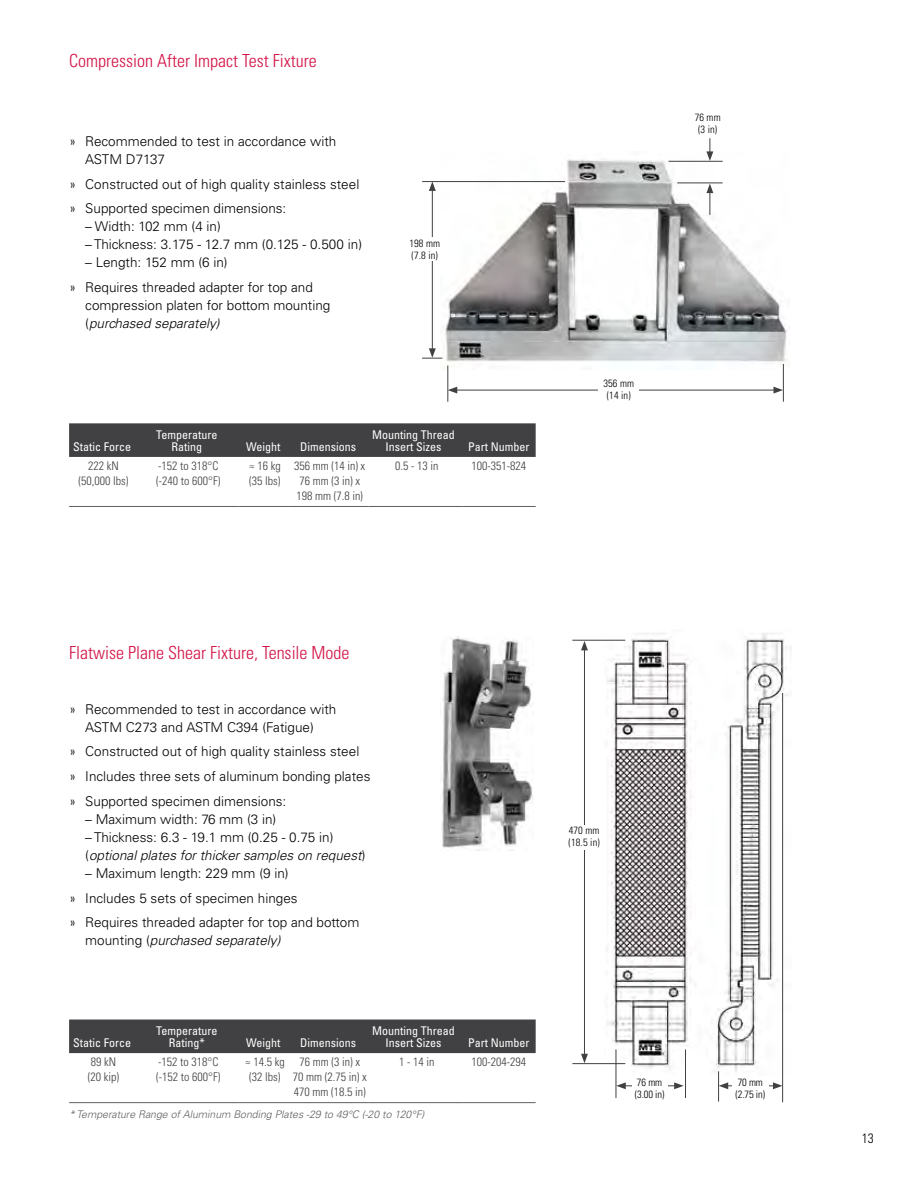
<style>
.page{position:relative;width:918px;height:1188px;background:#fff}
.page>*{position:absolute;margin:0;border:0;box-sizing:border-box;transform-origin:0 0}
.t1{font:300 condensed 18px "Univers LT Std";color:#d31245}
.t2{font:300 13.5px/24.8px "Univers LT Std";color:#000}
.t3{font:italic 300 13.5px/18px "Univers LT Std";color:#000}
.t4{font:300 condensed 13.5px "Univers LT Std";color:#000}
.t5{font:300 condensed 12px/15px "Univers LT Std";color:#414042}
.t6{font:condensed 12px/12px "Univers LT Std";color:#fff;text-align:center}
.t7{font:300 condensed 10.5px/12px "Univers LT Std";letter-spacing:.01em;color:#000}
.t8{font:italic 300 10.5px "Univers LT Std";color:#5f6062}
.s1{font-stretch:condensed}
.s2{font-style:italic}
.s3{font-style:normal}
</style>
<div class="page">
<div style="left:69px;top:423px;width:467px;height:34px;background:#414042"></div>
<hr style="left:69px;top:506px;width:66px;height:1px;background:#5f6062">
<hr style="left:135px;top:506px;width:104px;height:1px;background:#5f6062">
<hr style="left:239px;top:506px;width:49px;height:1px;background:#5f6062">
<hr style="left:288px;top:506px;width:80px;height:1px;background:#5f6062">
<hr style="left:368px;top:506px;width:94px;height:1px;background:#5f6062">
<hr style="left:462px;top:506px;width:74px;height:1px;background:#5f6062">
<div style="left:69px;top:1020px;width:467px;height:33px;background:#414042"></div>
<hr style="left:69px;top:1102px;width:66px;height:1px;background:#5f6062">
<hr style="left:135px;top:1102px;width:104px;height:1px;background:#5f6062">
<hr style="left:239px;top:1102px;width:49px;height:1px;background:#5f6062">
<hr style="left:288px;top:1102px;width:80px;height:1px;background:#5f6062">
<hr style="left:368px;top:1102px;width:94px;height:1px;background:#5f6062">
<hr style="left:462px;top:1102px;width:74px;height:1px;background:#5f6062">
<img style="left:441px;top:159px;width:349px;height:211px">
<hr style="left:422px;top:181px;width:143px;height:1px;background:#414042">
<hr style="left:432px;top:189px;width:1px;height:162px;background:#414042">
<svg style="left:429px;top:181px;width:7px;height:10px"></svg>
<svg style="left:422px;top:348px;width:20px;height:11px"></svg>
<div style="left:403px;top:238px;width:44px;height:23px;background:#fff"></div>
<hr style="left:447px;top:365px;width:1px;height:37px;background:#414042">
<hr style="left:783px;top:364px;width:1px;height:38px;background:#414042">
<hr style="left:455px;top:390px;width:321px;height:1px;background:#414042">
<svg style="left:774px;top:387px;width:9px;height:7px"></svg>
<svg style="left:448px;top:387px;width:9px;height:7px"></svg>
<div style="left:598px;top:378px;width:41px;height:24px;background:#fff"></div>
<hr style="left:669px;top:161px;width:54px;height:1px;background:#414042">
<svg style="left:706px;top:184px;width:7px;height:31px"></svg>
<svg style="left:706px;top:138px;width:7px;height:23px"></svg>
<hr style="left:677px;top:183px;width:46px;height:1px;background:#414042">
<img style="left:441px;top:638px;width:92px;height:212px">
<img style="left:605px;top:633px;width:187px;height:442px">
<hr style="left:572px;top:640px;width:53px;height:1px;background:#414042">
<hr style="left:584px;top:648px;width:1px;height:408px;background:#414042">
<svg style="left:581px;top:1054px;width:7px;height:9px"></svg>
<svg style="left:581px;top:641px;width:7px;height:9px"></svg>
<hr style="left:616px;top:1049px;width:1px;height:49px;background:#414042">
<hr style="left:623px;top:1085px;width:54px;height:1px;background:#414042">
<svg style="left:674px;top:1082px;width:10px;height:7px"></svg>
<svg style="left:616px;top:1082px;width:10px;height:7px"></svg>
<div style="left:564px;top:825px;width:41px;height:25px;background:#fff"></div>
<div style="left:632px;top:1077px;width:35px;height:23px;background:#fff"></div>
<hr style="left:685px;top:1049px;width:1px;height:49px;background:#414042">
<hr style="left:572px;top:1063px;width:53px;height:1px;background:#414042">
<hr style="left:718px;top:1071px;width:1px;height:31px;background:#414042">
<hr style="left:782px;top:693px;width:1px;height:409px;background:#414042">
<hr style="left:726px;top:1085px;width:49px;height:1px;background:#414042">
<svg style="left:773px;top:1082px;width:9px;height:7px"></svg>
<svg style="left:719px;top:1082px;width:9px;height:7px"></svg>
<div style="left:732px;top:1077px;width:36px;height:25px;background:#fff"></div>
<h1 class="t1" style="left:69px;top:50px;width:249px">Compression After Impact Test Fixture</h1>
<p class="t2" style="left:85px;top:132px;width:253px;line-height:18px;text-indent:-15px"><span class="s1">»</span> Recommended to test in accordance with<br>ASTM D7137</p>
<p class="t2" style="left:70px;top:171px;width:291px"><span class="s1">»</span> Constructed out of high quality stainless steel <span class="s1">»</span> Supported specimen dimensions:</p>
<p class="t2" style="left:85px;top:214px;width:137px">– Width: 102 mm (4 in)</p>
<p class="t2" style="left:85px;top:232px;width:278px">– Thickness: 3.175 - 12.7 mm (0.125 - 0.500 in)</p>
<p class="t2" style="left:70px;top:250px;width:244px;text-indent:15px">– Length: 152 mm (6 in)<br><span class="s1">»</span> Requires threaded adapter for top and</p>
<p class="t2" style="left:85px;top:296px;width:247px;line-height:18px">compression platen for bottom mounting (<span class="s2">purchased separately)</span></p>
<p class="t7" style="left:409px;top:237px;width:32px">198 mm (7.8 in)</p>
<p class="t6" style="left:73px;top:441px;width:59px">Static Force</p>
<p class="t6" style="left:156px;top:429px;width:63px">Temperature<br>Rating</p>
<p class="t6" style="left:246px;top:441px;width:36px">Weight</p>
<p class="t6" style="left:300px;top:441px;width:57px">Dimensions</p>
<p class="t6" style="left:372px;top:429px;width:84px">Mounting Thread<br>Insert Sizes</p>
<p class="t6" style="left:468px;top:441px;width:63px">Part Number</p>
<p class="t5" style="left:79px;top:459px;width:51px;text-align:center">222 kN (50,000 lbs)</p>
<p class="t5" style="left:156px;top:459px;width:66px">-152 to 318°C (-240 to 600°F)</p>
<p class="t5" style="left:249px;top:459px;width:33px">≈ 16 kg (35 lbs)</p>
<p class="t5" style="left:294px;top:459px;width:73px">356 mm (14 in) x<br>76 mm (3 in) x<br>198 mm (7.8 in)</p>
<p class="t5" style="left:395px;top:459px;width:45px">0.5 - 13 in</p>
<p class="t5" style="left:471px;top:459px;width:56px">100-351-824</p>
<p class="t7" style="left:695px;top:112px;width:28px;text-align:center">76 mm (3 in)</p>
<p class="t7" style="left:603px;top:377px;width:32px;text-align:center">356 mm (14 in)</p>
<h1 class="t1" style="left:69px;top:642px;width:282px">Flatwise Plane Shear Fixture, Tensile Mode</h1>
<p class="t2" style="left:70px;top:700px;width:268px;line-height:18px;text-align:center"><span class="s1">»</span> Recommended to test in accordance with<br>ASTM C273 and ASTM C394 (Fatigue)</p>
<p class="t2" style="left:70px;top:739px;width:302px"><span class="s1">»</span> Constructed out of high quality stainless steel<br><span class="s1">»</span> Includes three sets of aluminum bonding plates <span class="s1">»</span> Supported specimen dimensions:</p>
<p class="t2" style="left:85px;top:807px;width:193px">– Maximum width: 76 mm (3 in)</p>
<p class="t3" style="left:85px;top:828px;width:282px"><span class="s3">– Thickness: 6.3 - 19.1 mm (0.25 - 0.75 in) (</span>optional plates for thicker samples on request<span class="s3">)</span></p>
<p class="t2" style="left:70px;top:861px;width:291px;text-indent:15px">– Maximum length: 229 mm (9 in)<br><span class="s1">»</span> Includes 5 sets of specimen hinges<br><span class="s1">»</span> Requires threaded adapter for top and bottom</p>
<p class="t3" style="left:85px;top:932px;width:197px"><span class="s3">mounting (</span>purchased separately)</p>
<p class="t6" style="left:73px;top:1037px;width:59px">Static Force</p>
<p class="t6" style="left:156px;top:1025px;width:63px">Temperature<br>Rating*</p>
<p class="t6" style="left:246px;top:1037px;width:36px">Weight</p>
<p class="t6" style="left:300px;top:1037px;width:57px">Dimensions</p>
<p class="t6" style="left:372px;top:1025px;width:84px">Mounting Thread<br>Insert Sizes</p>
<p class="t6" style="left:468px;top:1037px;width:63px">Part Number</p>
<p class="t5" style="left:88px;top:1055px;width:33px">89 kN (20 kip)</p>
<p class="t5" style="left:156px;top:1055px;width:66px">-152 to 318°C (-152 to 600°F)</p>
<p class="t5" style="left:245px;top:1055px;width:41px;text-align:center">≈ 14.5 kg (32 lbs)</p>
<p class="t5" style="left:293px;top:1055px;width:75px;text-align:center">76 mm (3 in) x<br>70 mm (2.75 in) x<br>470 mm (18.5 in)</p>
<p class="t5" style="left:399px;top:1055px;width:37px">1 - 14 in</p>
<p class="t5" style="left:471px;top:1055px;width:56px">100-204-294</p>
<p class="t8" style="left:69px;top:1108px;width:357px">* Temperature Range of Aluminum Bonding Plates -29 to 49°C (-20 to 120°F)</p>
<p class="t7" style="left:569px;top:825px;width:33px">470 mm (18.5 in)</p>
<p class="t7" style="left:635px;top:1076px;width:31px">76 mm (3.00 in)</p>
<p class="t7" style="left:736px;top:1076px;width:31px">70 mm (2.75 in)</p>
<p class="t4" style="left:862px;top:1130px;width:13px">13</p>
</div>
